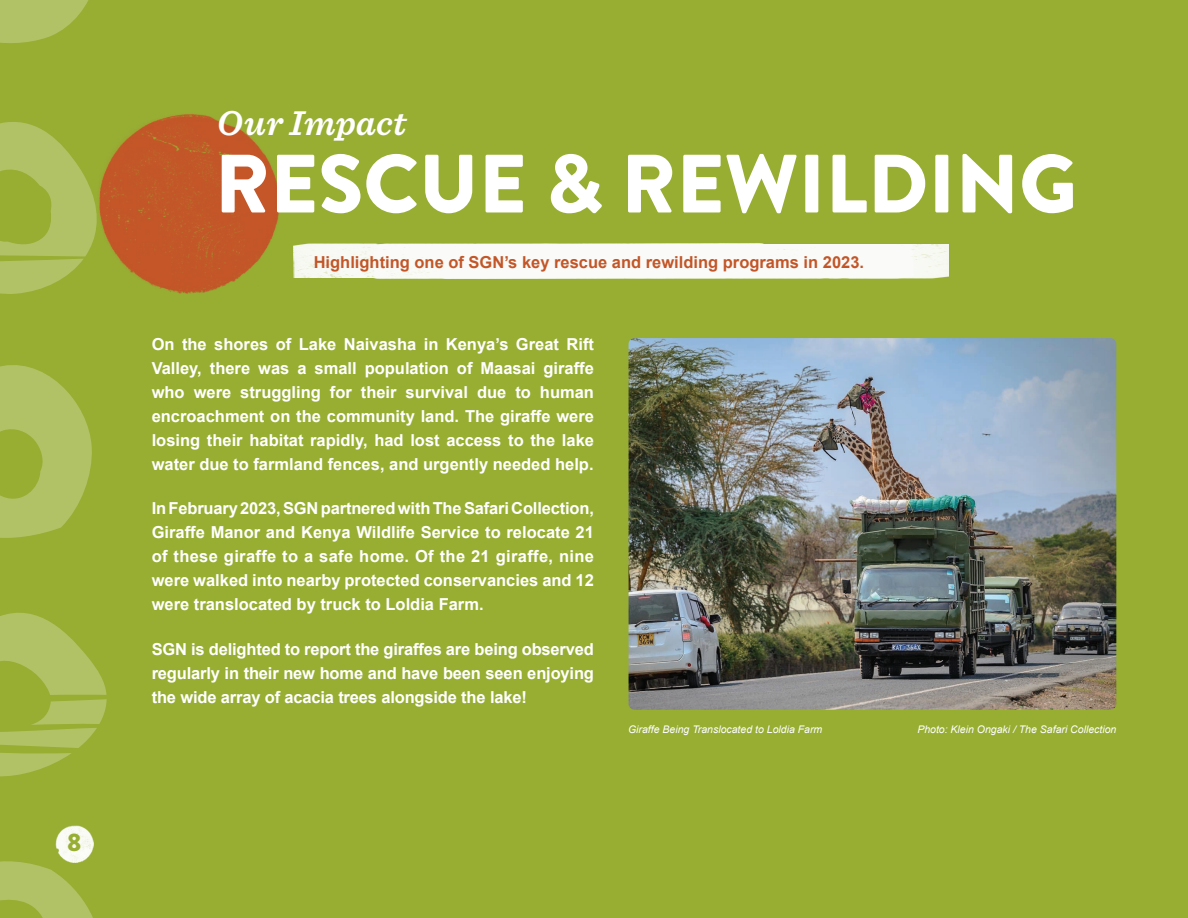
<style>
.page{position:relative;width:1188px;height:918px;background:#97ae33}
.page>*{position:absolute;margin:0;border:0;box-sizing:border-box;transform-origin:0 0}
.t1{font:900 82.5px "Brandon Grotesque";color:#fff}
.t2{font:italic 600 36px "Sentinel";color:#fff}
.t3{font:900 25.35px "Brandon Grotesque";color:#97ae33}
.t4{font:700 16.5px/24px "Arial";color:#fff;text-align:justify}
.t5{font:700 16.5px "Arial";color:#c35628}
.t6{font:italic 10.5px "Arial";color:#fff}
</style>
<div class="page">
<svg style="left:0;top:0;width:88px;height:43px"></svg>
<svg style="left:0;top:122px;width:94px;height:172px"></svg>
<svg style="left:0;top:365px;width:92px;height:173px"></svg>
<svg style="left:0;top:612px;width:107px;height:165px"></svg>
<svg style="left:0;top:861px;width:93px;height:57px"></svg>
<img style="left:94px;top:114px;width:186px;height:180px">
<img style="left:294px;top:243px;width:470px;height:35px">
<div style="left:350px;top:244px;width:598px;height:35px;background:#fafbf9"></div>
<img style="left:629px;top:338px;width:487px;height:372px">
<img style="left:54px;top:825px;width:40px;height:37px">
<h3 class="t3" style="left:67px;top:825px;width:16px">8</h3>
<h2 class="t2" style="left:217px;top:95px;width:192px">Our Impact</h2>
<h1 class="t1" style="left:215px;top:126px;width:864px">RESCUE &amp; REWILDING</h1>
<p class="t5" style="left:314px;top:251px;width:552px">Highlighting one of SGN’s key rescue and rewilding programs in 2023.</p>
<p class="t4" style="left:152px;top:333px;width:444px">On the shores of Lake Naivasha in Kenya’s Great Rift Valley, there was a small population of Maasai giraffe who were struggling for their survival due to human encroachment on the community land. The giraffe were losing their habitat rapidly, had lost access to the lake water due to farmland fences, and urgently needed help.</p>
<p class="t4" style="left:152px;top:497px;width:444px">In February 2023, SGN partnered with The Safari Collection, Giraffe Manor and Kenya Wildlife Service to relocate 21 of these giraffe to a safe home. Of the 21 giraffe, nine were walked into nearby protected conservancies and 12 were translocated by truck to Loldia Farm.</p>
<p class="t4" style="left:152px;top:637px;width:444px">SGN is delighted to report the giraffes are being observed regularly in their new home and have been seen enjoying the wide array of acacia trees alongside the lake!</p>
<p class="t6" style="left:628px;top:723px;width:196px">Giraffe Being Translocated to Loldia Farm</p>
<p class="t6" style="left:917px;top:723px;width:201px">Photo: Klein Ongaki / The Safari Collection</p>
</div>
